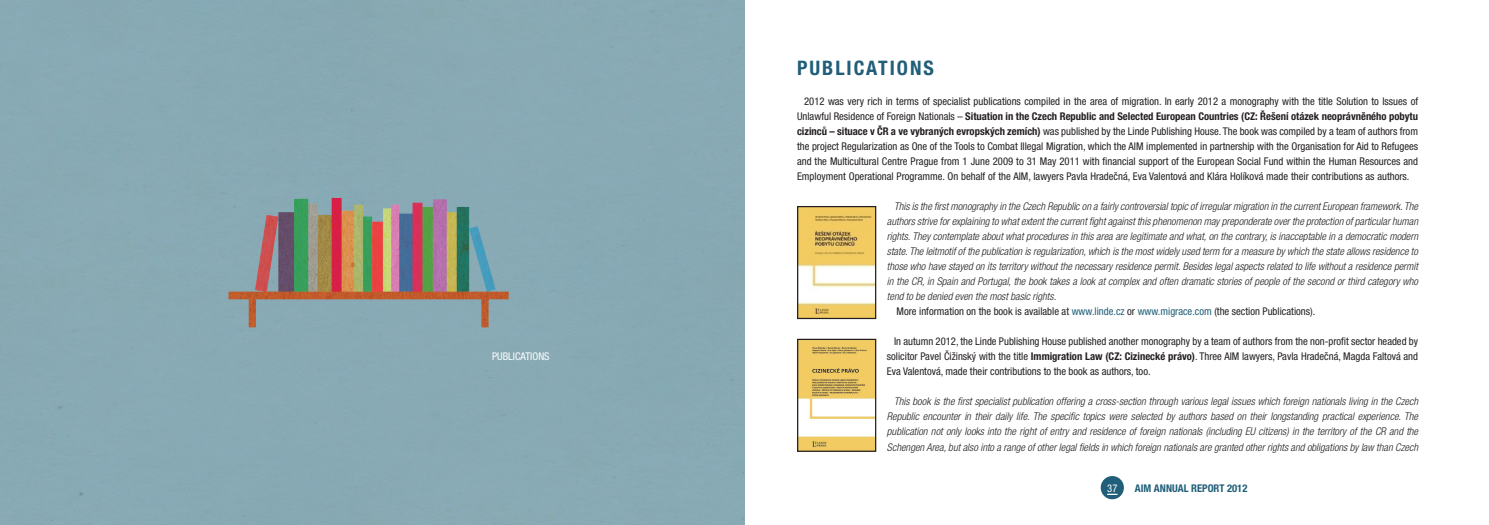
<style>
.page{position:relative;width:1489px;height:525px;background:#fff}
.page>*{position:absolute;margin:0;border:0;box-sizing:border-box;transform-origin:0 0}
.Head_Line{font:700 condensed 20px "Helvetica Neue LTCE";letter-spacing:.1em;color:#205e79}
.Body_text{font:italic 300 condensed 10.62px/15px "Helvetica Neue LT Pro";color:#231f20;text-align:justify}
.Body_text-2{font:condensed 10.62px/15px "Helvetica Neue LTCE";color:#231f20;text-align:justify}
.t1{font:700 condensed 10.62px "Helvetica Neue LTCE";color:#205e79}
.Sarchevi{font:condensed 10.62px "Helvetica Neue LTCE";color:#fff}
.s1{font-weight:700}
.s2{color:#205e79}
</style>
<div class="page">
<div style="left:1100px;top:476px;width:23px;height:23px;background:#205e79;border-radius:50%"></div>
<div style="left:0;top:0;width:744px;height:524px;background:#88aab5"></div>
<img style="left:799px;top:208px;width:75px;height:109px">
<div style="left:797px;top:206px;width:79px;height:113px;border:1px solid #231f20"></div>
<img style="left:799px;top:340px;width:75px;height:109px">
<div style="left:797px;top:338px;width:79px;height:113px;border:1px solid #231f20"></div>
<p class="Sarchevi" style="left:492px;top:350px;width:59px">PUBLICATIONS</p>
<p class="Head_Line" style="left:797px;top:56px;width:138px">PUBLICATIONS</p>
<p class="Body_text-2" style="left:797px;top:94px;width:622px;text-indent:7px">2012 was very rich in terms of specialist publications compiled in the area of migration. In early 2012 a monography with the title Solution to Issues of Unlawful Residence of Foreign Nationals – <span class="s1">Situation in the Czech Republic and Selected European Countries (CZ: Řešení otázek neoprávněného pobytu cizinců – situace v ČR a ve vybraných evropských zemích)</span> was published by the Linde Publishing House. The book was compiled by a team of authors from the project Regularization as One of the Tools to Combat Illegal Migration, which the AIM implemented in partnership with the Organisation for Aid to Refugees and the Multicultural Centre Prague from 1 June 2009 to 31 May 2011 with financial support of the European Social Fund within the Human Resources and Employment Operational Programme. On behalf of the AIM, lawyers Pavla Hradečná, Eva Valentová and Klára Holíková made their contributions as authors.</p>
<p class="Body_text" style="left:886px;top:199px;width:532px;text-indent:7px">This is the first monography in the Czech Republic on a fairly controversial topic of irregular migration in the current European framework. The authors strive for explaining to what extent the current fight against this phenomenon may preponderate over the protection of particular human rights. They contemplate about what procedures in this area are legitimate and what, on the contrary, is inacceptable in a democratic modern state. The leitmotif of the publication is regularization, which is the most widely used term for a measure by which the state allows residence to those who have stayed on its territory without the necessary residence permit. Besides legal aspects related to life without a residence permit in the CR, in Spain and Portugal, the book takes a look at complex and often dramatic stories of people of the second or third category who tend to be denied even the most basic rights.</p>
<p class="Body_text-2" style="left:896px;top:304px;width:420px">More information on the book is available at <span class="s2">www.linde.cz</span> or <span class="s2">www.migrace.com</span> (the section Publications).</p>
<p class="Body_text-2" style="left:886px;top:334px;width:532px;text-indent:7px">In autumn 2012, the Linde Publishing House published another monography by a team of authors from the non-profit sector headed by solicitor Pavel Čižinský with the title <span class="s1">Immigration Law (CZ: Cizinecké právo)</span>. Three AIM lawyers, Pavla Hradečná, Magda Faltová and Eva Valentová, made their contributions to the book as authors, too.</p>
<p class="Body_text" style="left:886px;top:394px;width:532px;text-indent:7px">This book is the first specialist publication offering a cross-section through various legal issues which foreign nationals living in the Czech Republic encounter in their daily life. The specific topics were selected by authors based on their longstanding practical experience. The publication not only looks into the right of entry and residence of foreign nationals (including EU citizens) in the territory of the CR and the Schengen Area, but also into a range of other legal fields in which foreign nationals are granted other rights and obligations by law than Czech</p>
<p class="Sarchevi" style="left:1107px;top:481px;width:12px">37</p>
<p class="t1" style="left:1134px;top:481px;width:114px">AIM ANNUAL REPORT 2012</p>
</div>
